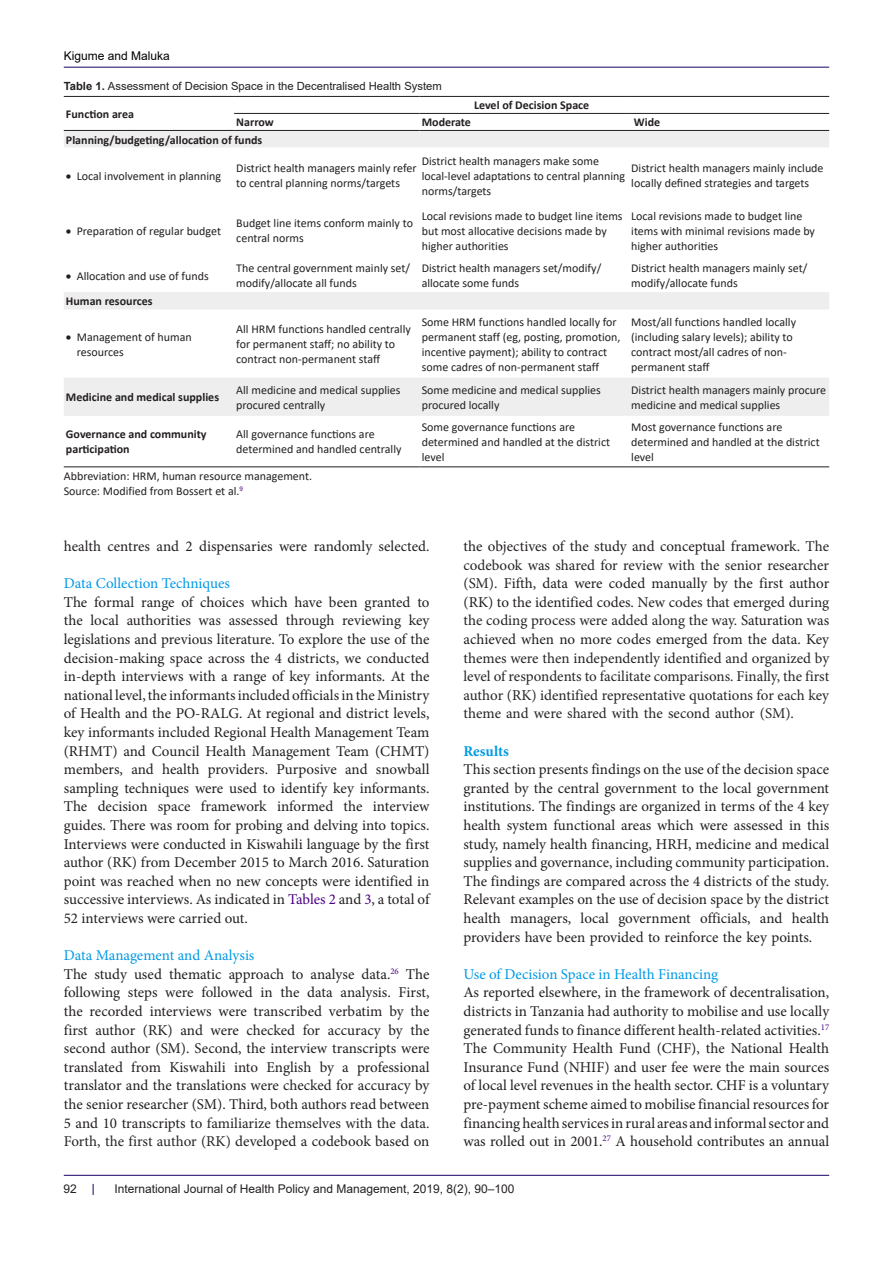
<style>
.page{position:relative;width:893px;height:1263px;background:#fff}
.page>*{position:absolute;margin:0;border:0;box-sizing:border-box;transform-origin:0 0}
.t1{font:15px/18.6px "Minion Pro";color:#231f20;text-align:justify}
.t2{font:15px/18.6px "Minion Pro";letter-spacing:-.005em;color:#262626;text-align:justify}
.t3{font:15px "Minion Pro";color:#0099e5}
.t4{font:700 15px "Minion Pro";color:#0099e5}
.t5{font:12px/15px "Calibri";color:#231f20}
.t6{font:700 12px/15px "Calibri";color:#231f20}
.t7{font:12px "Arial";color:#231f20}
.t8{font:12px "Arial";color:#000001}
.t9{font:11.25px "Arial";color:#231f20}
.s1{font-weight:700}
.s2{color:#4b0082}
.s3{color:#262626}
.s4{color:#231f20}
</style>
<div class="page">
<hr style="left:64px;top:67px;width:765px;height:1px;background:#190066">
<hr style="left:64px;top:1175px;width:765px;height:1px;background:#190066">
<svg style="left:64px;top:131px;width:765px;height:285px"></svg>
<hr style="left:64px;top:96px;width:170px;height:1px;background:#231f20">
<hr style="left:234px;top:96px;width:186px;height:1px;background:#231f20">
<hr style="left:420px;top:96px;width:209px;height:1px;background:#231f20">
<hr style="left:629px;top:96px;width:200px;height:1px;background:#231f20">
<hr style="left:234px;top:113px;width:186px;height:1px;background:#231f20">
<hr style="left:420px;top:113px;width:209px;height:1px;background:#231f20">
<hr style="left:629px;top:113px;width:200px;height:1px;background:#231f20">
<hr style="left:64px;top:130px;width:170px;height:1px;background:#231f20">
<hr style="left:234px;top:130px;width:186px;height:1px;background:#231f20">
<hr style="left:420px;top:130px;width:209px;height:1px;background:#231f20">
<hr style="left:629px;top:130px;width:200px;height:1px;background:#231f20">
<hr style="left:64px;top:466px;width:170px;height:1px;background:#231f20">
<hr style="left:234px;top:466px;width:186px;height:1px;background:#231f20">
<hr style="left:420px;top:466px;width:209px;height:1px;background:#231f20">
<hr style="left:629px;top:466px;width:200px;height:1px;background:#231f20">
<p class="t8" style="left:64px;top:48px;width:108px">Kigume and Maluka</p>
<p class="t9" style="left:64px;top:78px;width:380px"><span class="s1">Table 1.</span> Assessment of Decision Space in the Decentralised Health System</p>
<p class="t6" style="left:66px;top:106px;width:70px">Function area</p>
<p class="t6" style="left:474px;top:98px;width:117px">Level of Decision Space</p>
<p class="t6" style="left:236px;top:115px;width:39px">Narrow</p>
<p class="t6" style="left:422px;top:115px;width:51px">Moderate</p>
<p class="t6" style="left:634px;top:115px;width:28px">Wide</p>
<p class="t6" style="left:66px;top:132px;width:198px">Planning/budgeting/allocation of funds</p>
<p class="t5" style="left:66px;top:168px;width:157px">• Local involvement in planning</p>
<p class="t5" style="left:236px;top:160px;width:182px">District health managers mainly refer to central planning norms/targets</p>
<p class="t5" style="left:422px;top:153px;width:205px">District health managers make some local-level adaptations to central planning norms/targets</p>
<p class="t5" style="left:631px;top:160px;width:194px">District health managers mainly include locally defined strategies and targets</p>
<p class="t5" style="left:66px;top:223px;width:157px">• Preparation of regular budget</p>
<p class="t5" style="left:236px;top:216px;width:178px">Budget line items conform mainly to central norms</p>
<p class="t5" style="left:422px;top:208px;width:202px">Local revisions made to budget line items but most allocative decisions made by higher authorities</p>
<p class="t5" style="left:631px;top:208px;width:185px">Local revisions made to budget line items with minimal revisions made by higher authorities</p>
<p class="t5" style="left:66px;top:268px;width:144px">• Allocation and use of funds</p>
<p class="t5" style="left:236px;top:260px;width:175px">The central government mainly set/ modify/allocate all funds</p>
<p class="t5" style="left:422px;top:260px;width:181px">District health managers set/modify/ allocate some funds</p>
<p class="t5" style="left:631px;top:260px;width:178px">District health managers mainly set/ modify/allocate funds</p>
<p class="t6" style="left:66px;top:294px;width:88px">Human resources</p>
<p class="t5" style="left:77px;top:329px;width:116px;text-indent:-11px">• Management of human resources</p>
<p class="t5" style="left:236px;top:321px;width:176px">All HRM functions handled centrally for permanent staff; no ability to contract non-permanent staff</p>
<p class="t5" style="left:422px;top:314px;width:200px">Some HRM functions handled locally for permanent staff (eg, posting, promotion, incentive payment); ability to contract some cadres of non-permanent staff</p>
<p class="t5" style="left:631px;top:314px;width:166px">Most/all functions handled locally (including salary levels); ability to contract most/all cadres of non&shy;permanent staff</p>
<p class="t6" style="left:66px;top:390px;width:155px">Medicine and medical supplies</p>
<p class="t5" style="left:236px;top:382px;width:166px">All medicine and medical supplies procured centrally</p>
<p class="t5" style="left:422px;top:382px;width:181px">Some medicine and medical supplies procured locally</p>
<p class="t5" style="left:631px;top:382px;width:196px">District health managers mainly procure medicine and medical supplies</p>
<p class="t6" style="left:66px;top:426px;width:142px">Governance and community participation</p>
<p class="t5" style="left:236px;top:426px;width:167px">All governance functions are determined and handled centrally</p>
<p class="t5" style="left:422px;top:419px;width:190px">Some governance functions are determined and handled at the district level</p>
<p class="t5" style="left:631px;top:419px;width:190px">Most governance functions are determined and handled at the district level</p>
<p class="t5" style="left:64px;top:469px;width:250px">Abbreviation: HRM, human resource management.</p>
<p class="t5" style="left:64px;top:484px;width:181px">Source: Modified from Bossert et al.<sup>9</sup></p>
<p class="t1" style="left:64px;top:537px;width:367px">health centres and 2 dispensaries were randomly selected.</p>
<p class="t3" style="left:64px;top:573px;width:168px">Data Collection Techniques</p>
<p class="t1" style="left:64px;top:593px;width:367px">The formal range of choices which have been granted to the local authorities was assessed through reviewing key legislations and previous literature. To explore the use of the decision-making space across the 4 districts, we conducted in-depth interviews with a range of key informants. At the national level, the informants included officials in the Ministry of Health and the PO-RALG. At regional and district levels, key informants included Regional Health Management Team (RHMT) and Council Health Management Team (CHMT) members, and health providers. Purposive and snowball sampling techniques were used to identify key informants.<br>The decision space framework informed the interview guides. There was room for probing and delving into topics.<br>Interviews were conducted in Kiswahili language by the first author (RK) from December 2015 to March 2016. Saturation point was reached when no new concepts were identified in successive interviews. As indicated in <span class="s2">Tables 2</span> and <span class="s2">3</span>, a total of 52 interviews were carried out.</p>
<p class="t3" style="left:64px;top:945px;width:192px">Data Management and Analysis</p>
<p class="t1" style="left:64px;top:965px;width:367px">The study used thematic approach to analyse data.<sup>26</sup> The following steps were followed in the data analysis. First, the recorded interviews were transcribed verbatim by the first author (RK) and were checked for accuracy by the second author (SM). Second, the interview transcripts were translated from Kiswahili into English by a professional translator and the translations were checked for accuracy by the senior researcher (SM). Third, both authors read between 5 and 10 transcripts to <span class="s3">familiarize themselves with the data.<br>Forth, the first author (RK)</span> developed a codebook based on</p>
<p class="t2" style="left:463px;top:537px;width:367px"><span class="s4">the objectives of the study and conceptual framework.</span> The codebook was shared for review with the senior researcher (SM). <span class="s4">Fifth, data were coded manually by the first author (RK) to the identified codes.</span> New codes that emerged during the coding process were added along the way. <span class="s4">Saturation was achieved when no more codes emerged from the data. K</span>ey themes were then independently identified and organized by level of respondents to facilitate comparisons. Finally, the first author (RK) identified representative quotations for each key theme and were shared with the second author (SM).</p>
<p class="t4" style="left:463px;top:740px;width:47px">Results</p>
<p class="t1" style="left:463px;top:760px;width:367px">This section presents findings on the use of the decision space granted by the central government to the local government institutions. The findings are organized in terms of the 4 key health system functional areas which were assessed in this study, namely health financing, HRH, medicine and medical supplies and governance, including community participation.<br>The findings are compared across the 4 districts of the study.<br>Relevant examples on the use of decision space by the district health managers, local government officials, and health providers have been provided to reinforce the key points.</p>
<p class="t3" style="left:463px;top:964px;width:256px">Use of Decision Space in Health Financing</p>
<p class="t1" style="left:463px;top:983px;width:367px">As reported elsewhere, in the framework of decentralisation, districts in Tanzania had authority to mobilise and use locally generated funds to finance different health-related activities.<sup>17<br></sup>The Community Health Fund (CHF), the National Health Insurance Fund (NHIF) and user fee were the main sources of local level revenues in the health sector. CHF is a voluntary pre-payment scheme aimed to mobilise financial resources for financing health services in rural areas and informal sector and was rolled out in 2001.<sup>27</sup> A household contributes an annual</p>
<p class="t7" style="left:64px;top:1180px;width:15px">92</p>
<p class="t7" style="left:114px;top:1180px;width:402px">International Journal of Health Policy and Management, 2019, 8(2), 90–100</p>
</div>
